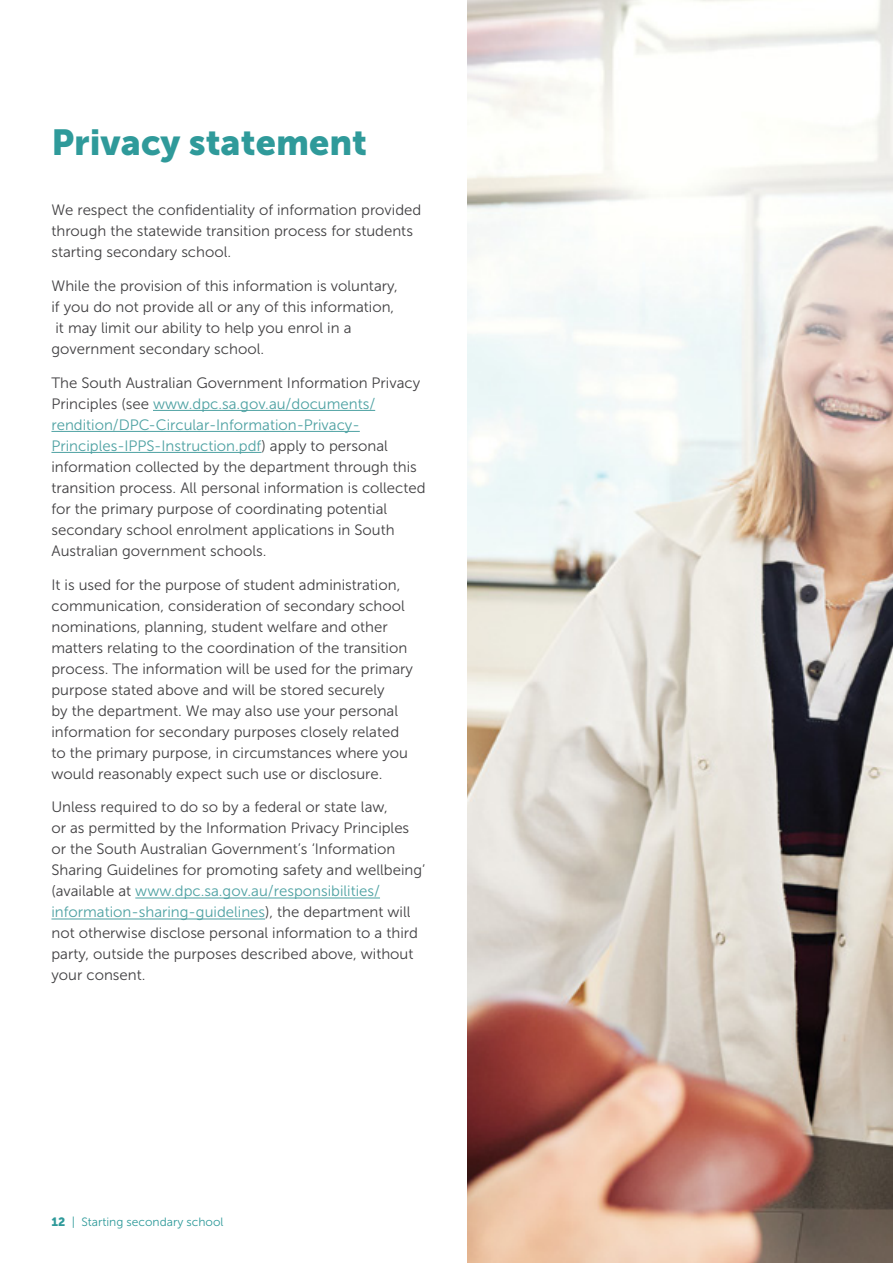
<style>
.page{position:relative;width:893px;height:1263px;background:#fff}
.page>*{position:absolute;margin:0;border:0;box-sizing:border-box;transform-origin:0 0}
.t1{font:36px "Museo Sans 900";color:#2f9a9a}
.t2{font:15px/21px "Museo Sans 300";color:#414042}
.t3{font:12px "Museo Sans 300";color:#2f9a9a}
.s1{color:#4da1a2}
.s2{font-family:"Museo Sans 900"}
</style>
<div class="page">
<hr style="left:153px;top:410px;width:222px;height:1px;background:#4da1a2">
<hr style="left:51px;top:431px;width:309px;height:1px;background:#4da1a2">
<hr style="left:51px;top:452px;width:211px;height:1px;background:#4da1a2">
<hr style="left:135px;top:897px;width:245px;height:1px;background:#4da1a2">
<hr style="left:51px;top:918px;width:214px;height:1px;background:#4da1a2">
<img style="left:467px;top:0;width:426px;height:1263px">
<h1 class="t1" style="left:51px;top:122px;width:317px">Privacy statement</h1>
<p class="t2" style="left:51px;top:200px;width:371px">We respect the confidentiality of information provided through the statewide transition process for students starting secondary school.</p>
<p class="t2" style="left:51px;top:276px;width:348px">While the provision of this information is voluntary, if you do not provide all or any of this information, it may limit our ability to help you enrol in a government secondary school.</p>
<p class="t2" style="left:51px;top:372px;width:376px">The South Australian Government Information Privacy Principles (see <span class="s1">www.dpc.sa.gov.au/documents/ rendition/DPC-Circular-Information-Privacy-Principles-IPPS-Instruction.pdf</span>) apply to personal information collected by the department through this transition process. All personal information is collected for the primary purpose of coordinating potential secondary school enrolment applications in South Australian government schools.</p>
<p class="t2" style="left:51px;top:574px;width:363px">It is used for the purpose of student administration, communication, consideration of secondary school nominations, planning, student welfare and other matters relating to the coordination of the transition process. The information will be used for the primary purpose stated above and will be stored securely<br>by the department. We may also use your personal information for secondary purposes closely related to the primary purpose, in circumstances where you would reasonably expect such use or disclosure.</p>
<p class="t2" style="left:51px;top:797px;width:375px">Unless required to do so by a federal or state law,<br>or as permitted by the Information Privacy Principles or the South Australian Government’s ‘Information Sharing Guidelines for promoting safety and wellbeing’ (available at <span class="s1">www.dpc.sa.gov.au/responsibilities/ information-sharing-guidelines</span>), the department will not otherwise disclose personal information to a third party, outside the purposes described above, without your consent.</p>
<p class="t3" style="left:51px;top:1215px;width:173px"><span class="s2">12</span> | Starting secondary school</p>
</div>
